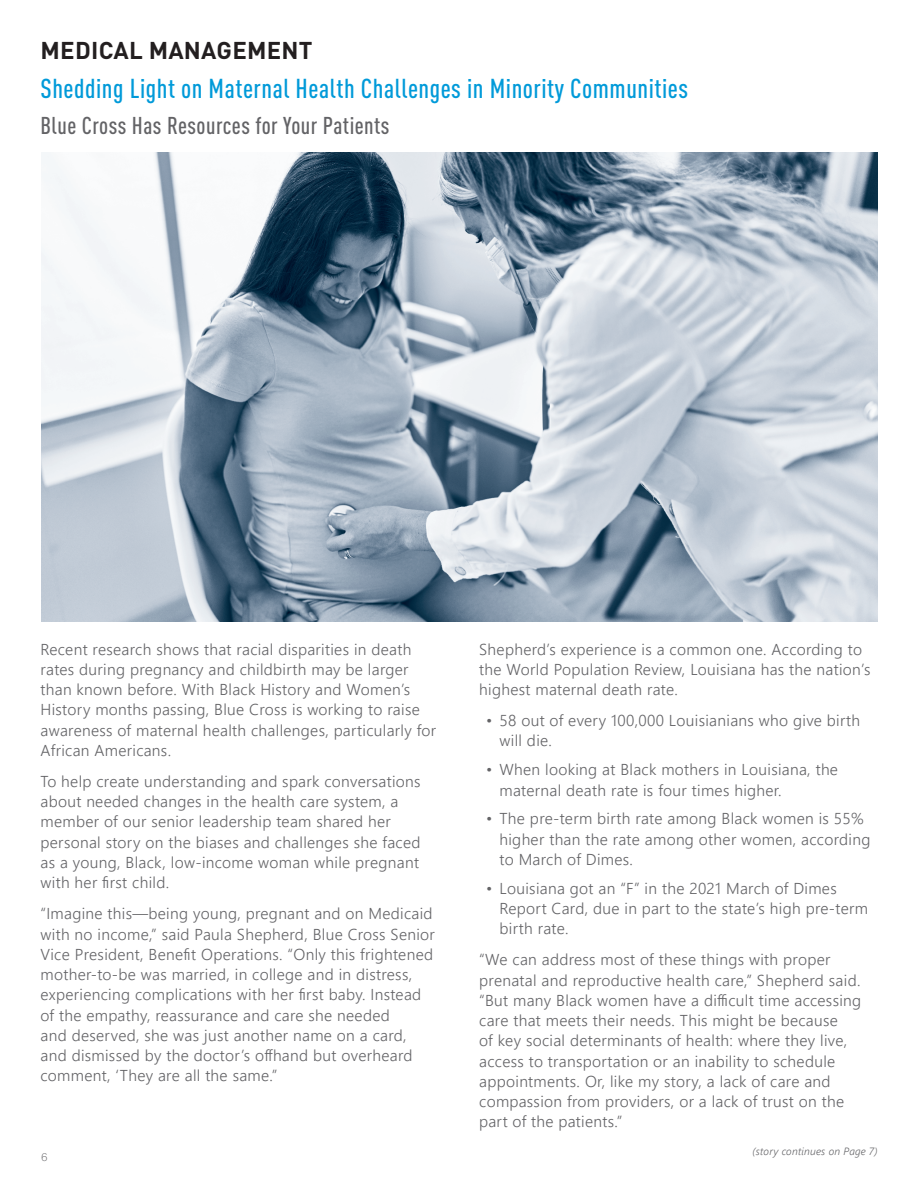
<style>
.page{position:relative;width:918px;height:1188px;background:#fff}
.page>*{position:absolute;margin:0;border:0;box-sizing:border-box;transform-origin:0 0}
.fine_print{font:500 condensed 27px "DINOT";letter-spacing:.02em;color:#009ad9}
.fine_print-2{font:500 condensed 24px "DINOT";letter-spacing:.02em;color:#636366}
.t1{font:700 24px "DINOT";letter-spacing:.01em;color:#231f20}
.fine_print-3{font:300 15.75px/20.2px "Segoe UI";letter-spacing:.02em;color:#636366}
.fine_print-4{font:italic 300 10.5px "Segoe UI";letter-spacing:.02em;color:#636366}
.t2{font:100 10.5px "Atlas Grotesk";color:#636366}
</style>
<div class="page">
<img style="left:41px;top:153px;width:836px;height:468px">
<p class="t1" style="left:41px;top:34px;width:274px">MEDICAL MANAGEMENT</p>
<p class="fine_print" style="left:40px;top:73px;width:649px">Shedding Light on Maternal Health Challenges in Minority Communities</p>
<p class="fine_print-2" style="left:40px;top:111px;width:351px">Blue Cross Has Resources for Your Patients</p>
<p class="fine_print-3" style="left:40px;top:637px;width:397px">Recent research shows that racial disparities in death rates during pregnancy and childbirth may be larger than known before. With Black History and Women’s History months passing, Blue Cross is working to raise awareness of maternal health challenges, particularly for African Americans.</p>
<p class="fine_print-3" style="left:40px;top:770px;width:382px">To help create understanding and spark conversations about needed changes in the health care system, a member of our senior leadership team shared her personal story on the biases and challenges she faced as a young, Black, low-income woman while pregnant with her first child.</p>
<p class="fine_print-3" style="left:40px;top:902px;width:396px">“Imagine this—being young, pregnant and on Medicaid with no income,” said Paula Shepherd, Blue Cross Senior Vice President, Benefit Operations. “Only this frightened mother-to-be was married, in college and in distress, experiencing complications with her first baby. Instead of the empathy, reassurance and care she needed<br>and deserved, she was just another name on a card, and dismissed by the doctor’s offhand but overheard comment, ‘They are all the same.”</p>
<p class="t2" style="left:41px;top:1149px;width:8px">6</p>
<p class="fine_print-3" style="left:479px;top:637px;width:393px">Shepherd’s experience is a common one. According to the World Population Review, Louisiana has the nation’s highest maternal death rate.</p>
<p class="fine_print-3" style="left:500px;top:709px;width:362px;text-indent:-14px">• 58 out of every 100,000 Louisianians who give birth will die.</p>
<p class="fine_print-3" style="left:500px;top:758px;width:340px;text-indent:-14px">• When looking at Black mothers in Louisiana, the maternal death rate is four times higher.</p>
<p class="fine_print-3" style="left:500px;top:807px;width:372px;text-indent:-14px">• The pre-term birth rate among Black women is 55% higher than the rate among other women, according to March of Dimes.</p>
<p class="fine_print-3" style="left:500px;top:877px;width:370px;text-indent:-14px">• Louisiana got an “F” in the 2021 March of Dimes<br>Report Card, due in part to the state’s high pre-term birth rate.</p>
<p class="fine_print-3" style="left:479px;top:948px;width:384px">“We can address most of these things with proper prenatal and reproductive health care,” Shepherd said. “But many Black women have a difficult time accessing care that meets their needs. This might be because<br>of key social determinants of health: where they live, access to transportation or an inability to schedule appointments. Or, like my story, a lack of care and compassion from providers, or a lack of trust on the part of the patients.”</p>
<p class="fine_print-4" style="left:753px;top:1142px;width:126px">(story continues on Page 7)</p>
</div>
